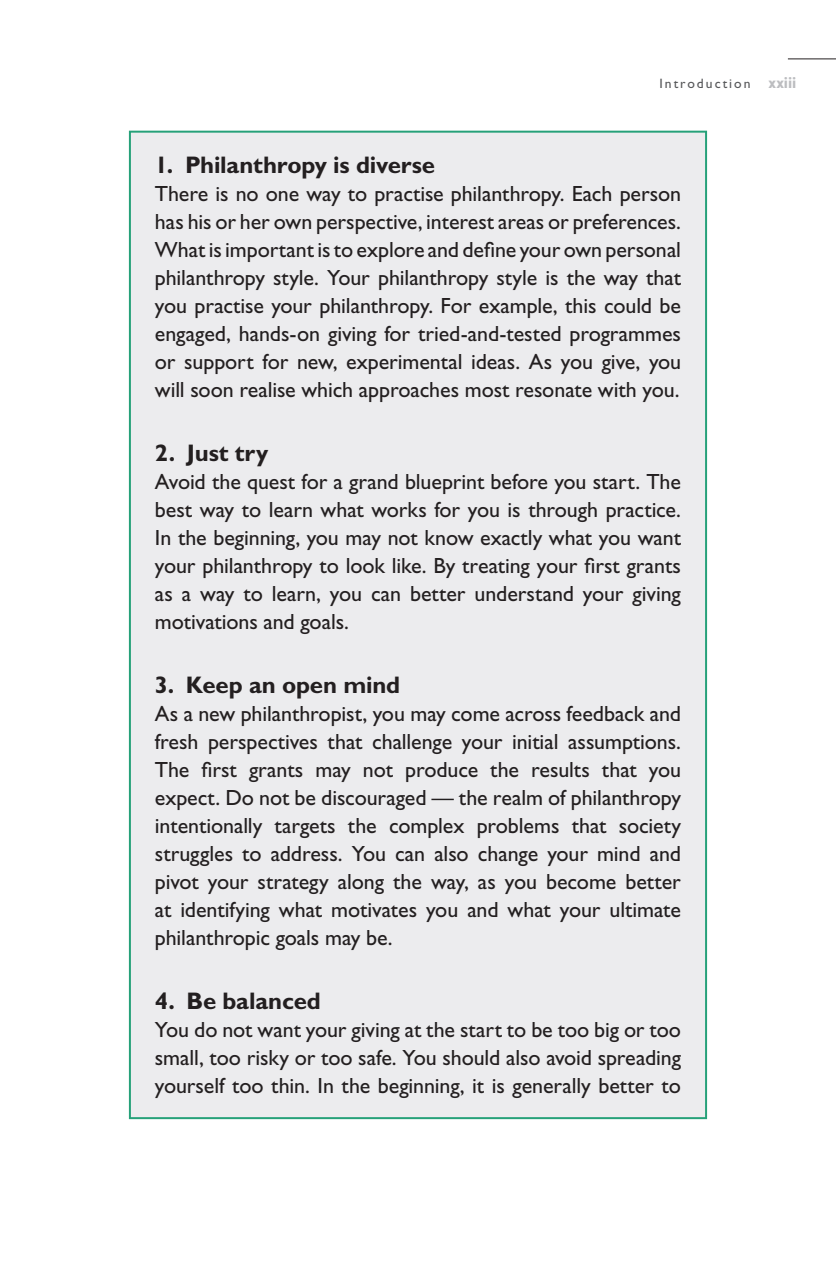
<style>
.page{position:relative;width:836px;height:1268px;background:#fff}
.page>*{position:absolute;margin:0;border:0;box-sizing:border-box;transform-origin:0 0}
.S2{font:700 24px "Gill Sans Std";letter-spacing:-.005em;color:#231f20}
.TXF{font:22px/28px "Gill Sans Std";letter-spacing:-.005em;color:#231f20;text-align:justify}
.t1{font:13.6px "Gill Sans Std";letter-spacing:.15em;color:#57585a}
.s1{font-weight:700;font-stretch:condensed;font-size:16px;color:#bcbdc0}
</style>
<div class="page">
<hr style="left:788px;top:59px;width:48px;height:1px;background:#231f20">
<div style="left:130px;top:132px;width:576px;height:986px;background:#ececee"></div>
<p class="t1" style="left:659px;top:76px;width:138px">Introduction <span class="s1">xxiii</span></p>
<p class="S2" style="left:155px;top:151px;width:282px">1. Philanthropy is diverse</p>
<p class="TXF" style="left:155px;top:180px;width:528px">There is no one way to practise philanthropy. Each person has his or her own perspective, interest areas or preferences.<br>What is important is to explore and define your own personal philanthropy style. Your philanthropy style is the way that you practise your philanthropy. For example, this could be engaged, hands-on giving for tried-and-tested programmes or support for new, experimental ideas. As you give, you will soon realise which approaches most resonate with you.</p>
<p class="S2" style="left:155px;top:439px;width:115px">2. Just try</p>
<p class="TXF" style="left:155px;top:468px;width:528px">Avoid the quest for a grand blueprint before you start. The best way to learn what works for you is through practice.<br>In the beginning, you may not know exactly what you want your philanthropy to look like. By treating your first grants as a way to learn, you can better understand your giving motivations and goals.</p>
<p class="S2" style="left:155px;top:671px;width:247px">3. Keep an open mind</p>
<p class="TXF" style="left:155px;top:700px;width:528px">As a new philanthropist, you may come across feedback and fresh perspectives that challenge your initial assumptions.<br>The first grants may not produce the results that you expect. Do not be discouraged — the realm of philanthropy intentionally targets the complex problems that society struggles to address. You can also change your mind and pivot your strategy along the way, as you become better at identifying what motivates you and what your ultimate philanthropic goals may be.</p>
<p class="S2" style="left:155px;top:987px;width:167px">4. Be balanced</p>
<p class="TXF" style="left:155px;top:1016px;width:528px">You do not want your giving at the start to be too big or too small, too risky or too safe. You should also avoid spreading yourself too thin. In the beginning, it is generally better to</p>
</div>
